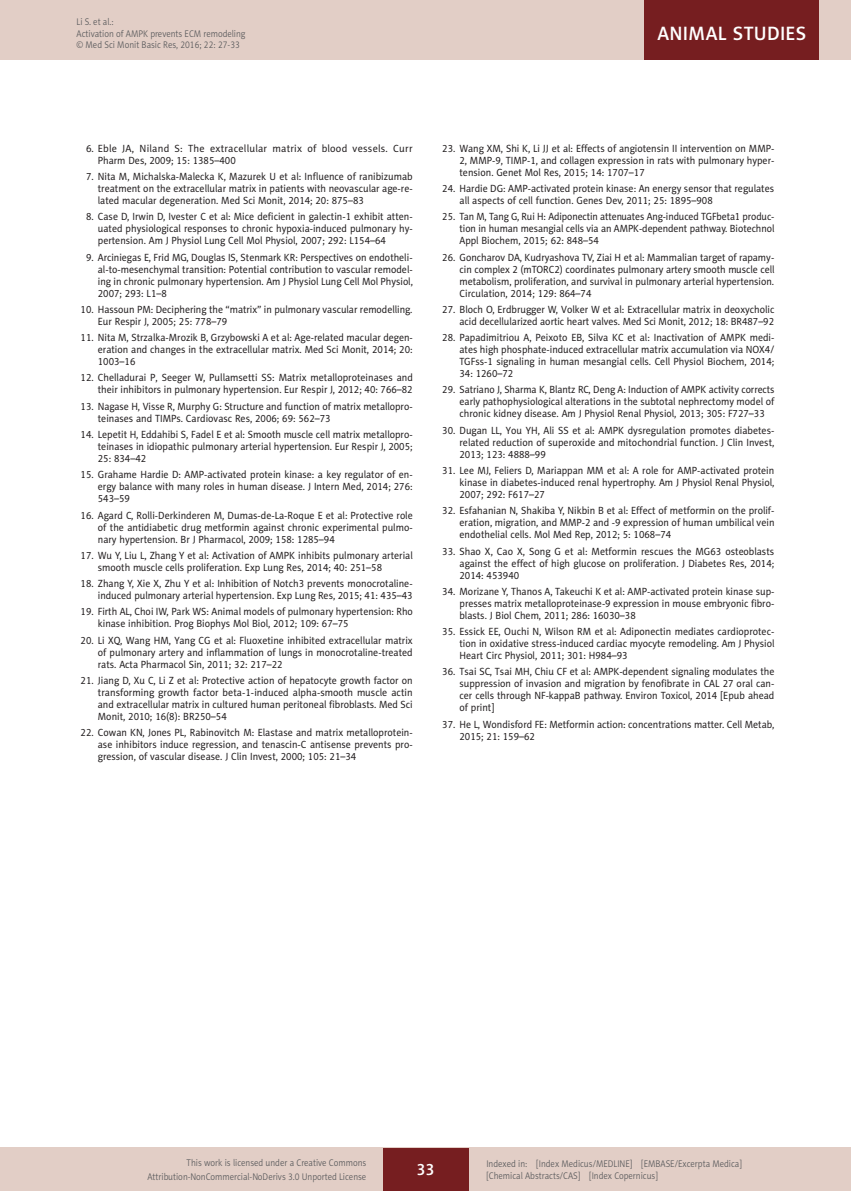
<style>
.page{position:relative;width:851px;height:1191px;background:#fff}
.page>*{position:absolute;margin:0;border:0;box-sizing:border-box;transform-origin:0 0}
.t1{font:19.5px "Naomi Sans EFN Medium";letter-spacing:.015em;color:#fff}
.t2{font:16.5px "Naomi Sans EFN Medium";color:#fff}
.MSM_Referencje_punkt{font:10.5px/12px "Naomi Sans EFN";color:#231f20;text-align:justify;scale:.95 1}
.MSM_Referencje_punkt-2{font:10.5px/12px "Naomi Sans EFN";color:#231f20;scale:.94 1}
.MSM_Referencje_punkt-3{font:10.5px/12px "Naomi Sans EFN";color:#231f20;text-align:justify;scale:.93 1}
.MSM_Referencje_punkt-4{font:10.5px/12px "Naomi Sans EFN";letter-spacing:.025em;color:#231f20}
.t3{font:9.75px/11.2px "Naomi Sans EFN Light";color:#57585a;scale:.9 1}
</style>
<div class="page">
<div style="left:0;top:1148px;width:850px;height:43px;background:#e2cec6"></div>
<div style="left:383px;top:1147px;width:85px;height:43px;background:#761e20"></div>
<div style="left:0;top:0;width:850px;height:60px;background:#e2cec6"></div>
<div style="left:644px;top:0;width:175px;height:60px;background:#761e20"></div>
<p class="t3" style="left:77px;top:16px;width:189px">Li S. et al.:<br>Activation of AMPK prevents ECM remodeling © Med Sci Monit Basic Res, 2016; 22: 27-33</p>
<h1 class="t1" style="left:657px;top:22px;width:150px">ANIMAL STUDIES</h1>
<p class="MSM_Referencje_punkt-4" style="left:98px;top:142px;width:316px;text-indent:-12px">6. Eble JA, Niland S: The extracellular matrix of blood vessels. Curr<br>Pharm Des, 2009; 15: 1385–400</p>
<p class="MSM_Referencje_punkt" style="left:98px;top:171px;width:333px;text-indent:-12px">7. Nita M, Michalska-Malecka K, Mazurek U et al: Influence of ranibizumab treatment on the extracellular matrix in patients with neovascular age-re&shy;lated macular degeneration. Med Sci Monit, 2014; 20: 875–83</p>
<p class="MSM_Referencje_punkt" style="left:98px;top:211px;width:333px;text-indent:-12px">8. Case D, Irwin D, Ivester C et al: Mice deficient in galectin-1 exhibit atten&shy;uated physiological responses to chronic hypoxia-induced pulmonary hy&shy;pertension. Am J Physiol Lung Cell Mol Physiol, 2007; 292: L154–64</p>
<p class="MSM_Referencje_punkt" style="left:98px;top:251px;width:333px;text-indent:-12px">9. Arciniegas E, Frid MG, Douglas IS, Stenmark KR: Perspectives on endotheli&shy;al-to-mesenchymal transition: Potential contribution to vascular remodel&shy;ing in chronic pulmonary hypertension. Am J Physiol Lung Cell Mol Physiol, 2007; 293: L1–8</p>
<p class="MSM_Referencje_punkt" style="left:98px;top:303px;width:333px;text-indent:-17px">10. Hassoun PM: Deciphering the “matrix” in pulmonary vascular remodelling.<br>Eur Respir J, 2005; 25: 778–79</p>
<p class="MSM_Referencje_punkt" style="left:98px;top:332px;width:333px;text-indent:-17px">11. Nita M, Strzalka-Mrozik B, Grzybowski A et al: Age-related macular degen&shy;eration and changes in the extracellular matrix. Med Sci Monit, 2014; 20:<br>1003–16</p>
<p class="MSM_Referencje_punkt" style="left:81px;top:372px;width:351px;text-align:right">12. Chelladurai P, Seeger W, Pullamsetti SS: Matrix metalloproteinases and their inhibitors in pulmonary hypertension. Eur Respir J, 2012; 40: 766–82</p>
<p class="MSM_Referencje_punkt" style="left:98px;top:400px;width:333px;text-indent:-17px">13. Nagase H, Visse R, Murphy G: Structure and function of matrix metallopro&shy;teinases and TIMPs. Cardiovasc Res, 2006; 69: 562–73</p>
<p class="MSM_Referencje_punkt" style="left:98px;top:428px;width:333px;text-indent:-17px">14. Lepetit H, Eddahibi S, Fadel E et al: Smooth muscle cell matrix metallopro&shy;teinases in idiopathic pulmonary arterial hypertension. Eur Respir J, 2005; 25: 834–42</p>
<p class="MSM_Referencje_punkt" style="left:98px;top:469px;width:333px;text-indent:-17px">15. Grahame Hardie D: AMP-activated protein kinase: a key regulator of en&shy;ergy balance with many roles in human disease. J Intern Med, 2014; 276:<br>543–59</p>
<p class="MSM_Referencje_punkt" style="left:98px;top:509px;width:333px;text-indent:-17px">16. Agard C, Rolli-Derkinderen M, Dumas-de-La-Roque E et al: Protective role of the antidiabetic drug metformin against chronic experimental pulmo&shy;nary hypertension. Br J Pharmacol, 2009; 158: 1285–94</p>
<p class="MSM_Referencje_punkt" style="left:98px;top:549px;width:333px;text-indent:-17px">17. Wu Y, Liu L, Zhang Y et al: Activation of AMPK inhibits pulmonary arterial smooth muscle cells proliferation. Exp Lung Res, 2014; 40: 251–58</p>
<p class="MSM_Referencje_punkt" style="left:81px;top:577px;width:351px;text-align:right">18. Zhang Y, Xie X, Zhu Y et al: Inhibition of Notch3 prevents monocrotaline&shy;induced pulmonary arterial hypertension. Exp Lung Res, 2015; 41: 435–43</p>
<p class="MSM_Referencje_punkt-2" style="left:98px;top:606px;width:336px;text-indent:-17px">19. Firth AL, Choi IW, Park WS: Animal models of pulmonary hypertension: Rho kinase inhibition. Prog Biophys Mol Biol, 2012; 109: 67–75</p>
<p class="MSM_Referencje_punkt" style="left:98px;top:634px;width:333px;text-indent:-17px">20. Li XQ, Wang HM, Yang CG et al: Fluoxetine inhibited extracellular matrix of pulmonary artery and inflammation of lungs in monocrotaline-treated rats. Acta Pharmacol Sin, 2011; 32: 217–22</p>
<p class="MSM_Referencje_punkt" style="left:98px;top:674px;width:333px;text-indent:-17px">21. Jiang D, Xu C, Li Z et al: Protective action of hepatocyte growth factor on transforming growth factor beta-1-induced alpha-smooth muscle actin and extracellular matrix in cultured human peritoneal fibroblasts. Med Sci Monit, 2010; 16(8): BR250–54</p>
<p class="MSM_Referencje_punkt" style="left:98px;top:726px;width:333px;text-indent:-17px">22. Cowan KN, Jones PL, Rabinovitch M: Elastase and matrix metalloprotein&shy;ase inhibitors induce regression, and tenascin-C antisense prevents pro&shy;gression, of vascular disease. J Clin Invest, 2000; 105: 21–34</p>
<p class="MSM_Referencje_punkt" style="left:459px;top:142px;width:333px;text-indent:-17px">23. Wang XM, Shi K, Li JJ et al: Effects of angiotensin II intervention on MMP-2, MMP-9, TIMP-1, and collagen expression in rats with pulmonary hyper&shy;tension. Genet Mol Res, 2015; 14: 1707–17</p>
<p class="MSM_Referencje_punkt" style="left:459px;top:183px;width:332px;text-indent:-17px">24. Hardie DG: AMP-activated protein kinase: An energy sensor that regulates all aspects of cell function. Genes Dev, 2011; 25: 1895–908</p>
<p class="MSM_Referencje_punkt-3" style="left:459px;top:211px;width:340px;text-indent:-17px">25. Tan M, Tang G, Rui H: Adiponectin attenuates Ang-induced TGFbeta1 produc&shy;tion in human mesangial cells via an AMPK-dependent pathway. Biotechnol Appl Biochem, 2015; 62: 848–54</p>
<p class="MSM_Referencje_punkt" style="left:459px;top:251px;width:333px;text-indent:-17px">26. Goncharov DA, Kudryashova TV, Ziai H et al: Mammalian target of rapamy&shy;cin complex 2 (mTORC2) coordinates pulmonary artery smooth muscle cell metabolism, proliferation, and survival in pulmonary arterial hypertension.<br>Circulation, 2014; 129: 864–74</p>
<p class="MSM_Referencje_punkt" style="left:442px;top:303px;width:351px;text-align:right">27. Bloch O, Erdbrugger W, Volker W et al: Extracellular matrix in deoxycholic acid decellularized aortic heart valves. Med Sci Monit, 2012; 18: BR487–92</p>
<p class="MSM_Referencje_punkt" style="left:459px;top:332px;width:333px;text-indent:-17px">28. Papadimitriou A, Peixoto EB, Silva KC et al: Inactivation of AMPK medi&shy;ates high phosphate-induced extracellular matrix accumulation via NOX4/ TGFss-1 signaling in human mesangial cells. Cell Physiol Biochem, 2014; 34: 1260–72</p>
<p class="MSM_Referencje_punkt-2" style="left:459px;top:384px;width:336px;text-align:justify;text-indent:-17px">29. Satriano J, Sharma K, Blantz RC, Deng A: Induction of AMPK activity corrects early pathophysiological alterations in the subtotal nephrectomy model of chronic kidney disease. Am J Physiol Renal Physiol, 2013; 305: F727–33</p>
<p class="MSM_Referencje_punkt" style="left:459px;top:424px;width:333px;text-indent:-17px">30. Dugan LL, You YH, Ali SS et al: AMPK dysregulation promotes diabetes&shy;related reduction of superoxide and mitochondrial function. J Clin Invest, 2013; 123: 4888–99</p>
<p class="MSM_Referencje_punkt" style="left:459px;top:464px;width:333px;text-indent:-17px">31. Lee MJ, Feliers D, Mariappan MM et al: A role for AMP-activated protein kinase in diabetes-induced renal hypertrophy. Am J Physiol Renal Physiol, 2007; 292: F617–27</p>
<p class="MSM_Referencje_punkt" style="left:459px;top:505px;width:333px;text-indent:-17px">32. Esfahanian N, Shakiba Y, Nikbin B et al: Effect of metformin on the prolif&shy;eration, migration, and MMP-2 and -9 expression of human umbilical vein endothelial cells. Mol Med Rep, 2012; 5: 1068–74</p>
<p class="MSM_Referencje_punkt" style="left:459px;top:545px;width:333px;text-indent:-17px">33. Shao X, Cao X, Song G et al: Metformin rescues the MG63 osteoblasts against the effect of high glucose on proliferation. J Diabetes Res, 2014; 2014: 453940</p>
<p class="MSM_Referencje_punkt" style="left:459px;top:585px;width:333px;text-indent:-17px">34. Morizane Y, Thanos A, Takeuchi K et al: AMP-activated protein kinase sup&shy;presses matrix metalloproteinase-9 expression in mouse embryonic fibro&shy;blasts. J Biol Chem, 2011; 286: 16030–38</p>
<p class="MSM_Referencje_punkt" style="left:459px;top:625px;width:333px;text-indent:-17px">35. Essick EE, Ouchi N, Wilson RM et al: Adiponectin mediates cardioprotec&shy;tion in oxidative stress-induced cardiac myocyte remodeling. Am J Physiol Heart Circ Physiol, 2011; 301: H984–93</p>
<p class="MSM_Referencje_punkt" style="left:459px;top:666px;width:333px;text-indent:-17px">36. Tsai SC, Tsai MH, Chiu CF et al: AMPK-dependent signaling modulates the suppression of invasion and migration by fenofibrate in CAL 27 oral can&shy;cer cells through NF-kappaB pathway. Environ Toxicol, 2014 [Epub ahead of print]</p>
<p class="MSM_Referencje_punkt" style="left:459px;top:718px;width:333px;text-indent:-17px">37. He L, Wondisford FE: Metformin action: concentrations matter. Cell Metab,<br>2015; 21: 159–62</p>
<p class="t3" style="left:147px;top:1156px;width:245px;line-height:13.5px;text-align:right">This work is licensed under a Creative Commons<br>Attribution-NonCommercial-NoDerivs 3.0 Unported License</p>
<p class="t3" style="left:486px;top:1158px;width:285px">Indexed in: [Index Medicus/MEDLINE] [EMBASE/Excerpta Medica] [Chemical Abstracts/CAS] [Index Copernicus]</p>
<h2 class="t2" style="left:416px;top:1160px;width:20px">33</h2>
</div>
